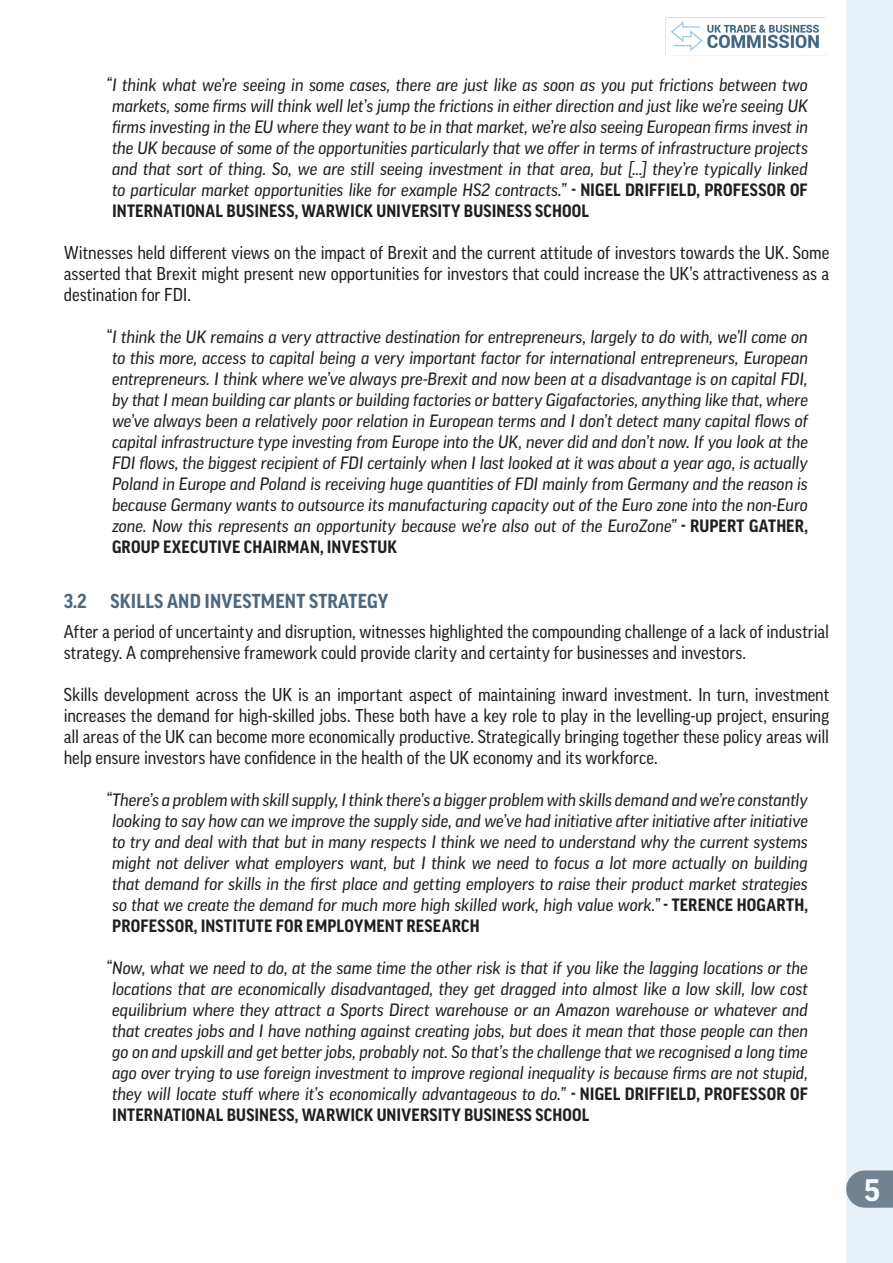
<style>
.page{position:relative;width:893px;height:1263px;background:#fff}
.page>*{position:absolute;margin:0;border:0;box-sizing:border-box;transform-origin:0 0}
.t1{font:700 30px "Good Pro";color:#fff}
.SubSub{font:700 19.5px "Good Pro Narr";letter-spacing:.01em;color:#4a687f}
.Body_Copy{font:18px/21px "Good Pro Narr News";color:#231f20;text-align:justify}
.Italic_bodycopy_inde{font:italic 17.25px/21px "Good Pro News";letter-spacing:-.005em;color:#231f20;text-align:justify}
.s1{font-family:"Good Pro Narr";font-weight:700;font-style:normal}
</style>
<div class="page">
<div style="left:846px;top:0;width:47px;height:1263px;background:#e6f1f8"></div>
<img style="left:665px;top:17px;width:161px;height:39px">
<svg style="left:846px;top:1170px;width:47px;height:38px;background:#7d8e9b"></svg>
<p class="Italic_bodycopy_inde" style="left:112px;top:74px;width:697px;text-indent:-6px">“I think what we’re seeing in some cases, there are just like as soon as you put frictions between two markets, some firms will think well let’s jump the frictions in either direction and just like we’re seeing UK firms investing in the EU where they want to be in that market, we’re also seeing European firms invest in the UK because of some of the opportunities particularly that we offer in terms of infrastructure projects and that sort of thing. So, we are still seeing investment in that area, but [...] they’re typically linked to particular market opportunities like for example HS2 contracts.” <span class="s1">- NIGEL DRIFFIELD, PROFESSOR OF INTERNATIONAL BUSINESS, WARWICK UNIVERSITY BUSINESS SCHOOL</span></p>
<p class="Body_Copy" style="left:64px;top:242px;width:767px">Witnesses held different views on the impact of Brexit and the current attitude of investors towards the UK. Some asserted that Brexit might present new opportunities for investors that could increase the UK’s attractiveness as a destination for FDI.</p>
<p class="Italic_bodycopy_inde" style="left:112px;top:326px;width:697px;text-indent:-6px">“I think the UK remains a very attractive destination for entrepreneurs, largely to do with, we’ll come on to this more, access to capital being a very important factor for international entrepreneurs, European entrepreneurs. I think where we’ve always pre-Brexit and now been at a disadvantage is on capital FDI, by that I mean building car plants or building factories or battery Gigafactories, anything like that, where we’ve always been a relatively poor relation in European terms and I don’t detect many capital flows of capital infrastructure type investing from Europe into the UK, never did and don’t now. If you look at the FDI flows, the biggest recipient of FDI certainly when I last looked at it was about a year ago, is actually Poland in Europe and Poland is receiving huge quantities of FDI mainly from Germany and the reason is because Germany wants to outsource its manufacturing capacity out of the Euro zone into the non-Euro zone. Now this represents an opportunity because we’re also out of the EuroZone” <span class="s1">- RUPERT GATHER, GROUP EXECUTIVE CHAIRMAN, INVESTUK</span></p>
<p class="SubSub" style="left:64px;top:590px;width:326px">3.2 SKILLS AND INVESTMENT STRATEGY</p>
<p class="Body_Copy" style="left:64px;top:621px;width:767px">After a period of uncertainty and disruption, witnesses highlighted the compounding challenge of a lack of industrial strategy. A comprehensive framework could provide clarity and certainty for businesses and investors.</p>
<p class="Body_Copy" style="left:64px;top:684px;width:767px">Skills development across the UK is an important aspect of maintaining inward investment. In turn, investment increases the demand for high-skilled jobs. These both have a key role to play in the levelling-up project, ensuring all areas of the UK can become more economically productive. Strategically bringing together these policy areas will help ensure investors have confidence in the health of the UK economy and its workforce.</p>
<p class="Italic_bodycopy_inde" style="left:112px;top:789px;width:697px;text-indent:-6px">“There’s a problem with skill supply, I think there’s a bigger problem with skills demand and we’re constantly looking to say how can we improve the supply side, and we’ve had initiative after initiative after initiative to try and deal with that but in many respects I think we need to understand why the current systems might not deliver what employers want, but I think we need to focus a lot more actually on building that demand for skills in the first place and getting employers to raise their product market strategies so that we create the demand for much more high skilled work, high value work.” <span class="s1">- TERENCE HOGARTH, PROFESSOR, INSTITUTE FOR EMPLOYMENT RESEARCH</span></p>
<p class="Italic_bodycopy_inde" style="left:112px;top:957px;width:697px;text-indent:-6px">“Now, what we need to do, at the same time the other risk is that if you like the lagging locations or the locations that are economically disadvantaged, they get dragged into almost like a low skill, low cost equilibrium where they attract a Sports Direct warehouse or an Amazon warehouse or whatever and that creates jobs and I have nothing against creating jobs, but does it mean that those people can then go on and upskill and get better jobs, probably not. So that’s the challenge that we recognised a long time ago over trying to use foreign investment to improve regional inequality is because firms are not stupid, they will locate stuff where it’s economically advantageous to do.” <span class="s1">- NIGEL DRIFFIELD, PROFESSOR OF INTERNATIONAL BUSINESS, WARWICK UNIVERSITY BUSINESS SCHOOL</span></p>
<h1 class="t1" style="left:864px;top:1173px;width:17px">5</h1>
</div>
